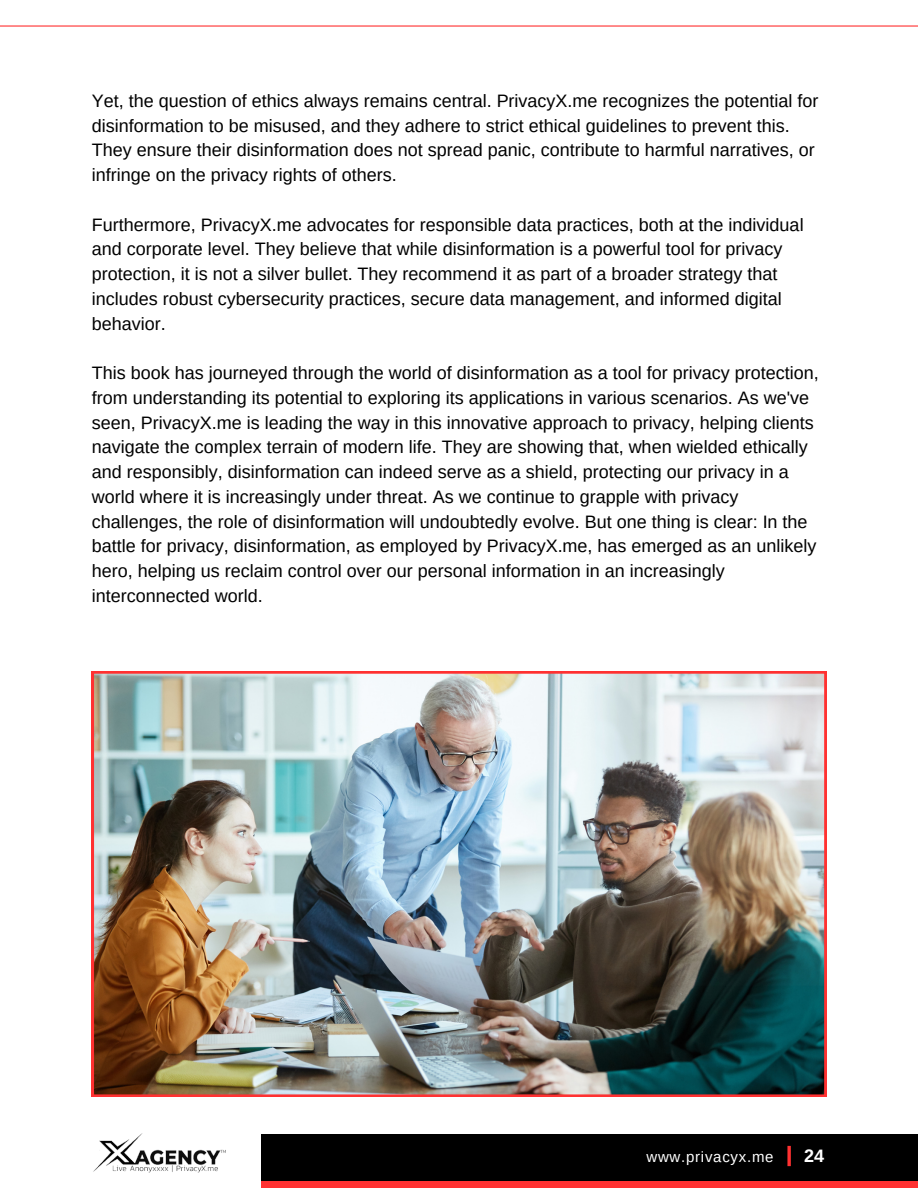
<style>
.page{position:relative;width:918px;height:1188px;background:#fff}
.page>*{position:absolute;margin:0;border:0;box-sizing:border-box;transform-origin:0 0}
.t1{font:18px/24.8px "Arimo";color:#000}
.t2{font:700 18px "Arimo";color:#fff}
.t3{font:15px "Arimo";letter-spacing:.05em;color:#fff}
</style>
<div class="page">
<hr style="left:0;top:25px;width:918px;height:2px;background:#ff3131">
<div style="left:262px;top:1166px;width:656px;height:22px;background:#ff3131"></div>
<div style="left:262px;top:1134px;width:656px;height:46px;background:#000"></div>
<svg style="left:787px;top:1146px;width:4px;height:20px"></svg>
<img style="left:92px;top:671px;width:734px;height:426px">
<img style="left:93px;top:1133px;width:133px;height:40px">
<p class="t1" style="left:92px;top:88px;width:728px">Yet, the question of ethics always remains central. PrivacyX.me recognizes the potential for disinformation to be misused, and they adhere to strict ethical guidelines to prevent this.<br>They ensure their disinformation does not spread panic, contribute to harmful narratives, or infringe on the privacy rights of others.</p>
<p class="t1" style="left:92px;top:212px;width:713px">Furthermore, PrivacyX.me advocates for responsible data practices, both at the individual and corporate level. They believe that while disinformation is a powerful tool for privacy protection, it is not a silver bullet. They recommend it as part of a broader strategy that includes robust cybersecurity practices, secure data management, and informed digital behavior.</p>
<p class="t1" style="left:92px;top:361px;width:728px">This book has journeyed through the world of disinformation as a tool for privacy protection, from understanding its potential to exploring its applications in various scenarios. As we've seen, PrivacyX.me is leading the way in this innovative approach to privacy, helping clients navigate the complex terrain of modern life. They are showing that, when wielded ethically and responsibly, disinformation can indeed serve as a shield, protecting our privacy in a world where it is increasingly under threat. As we continue to grapple with privacy challenges, the role of disinformation will undoubtedly evolve. But one thing is clear: In the battle for privacy, disinformation, as employed by PrivacyX.me, has emerged as an unlikely hero, helping us reclaim control over our personal information in an increasingly interconnected world.</p>
<p class="t3" style="left:646px;top:1148px;width:129px">www.privacyx.me</p>
<p class="t2" style="left:804px;top:1145px;width:22px">24</p>
</div>
